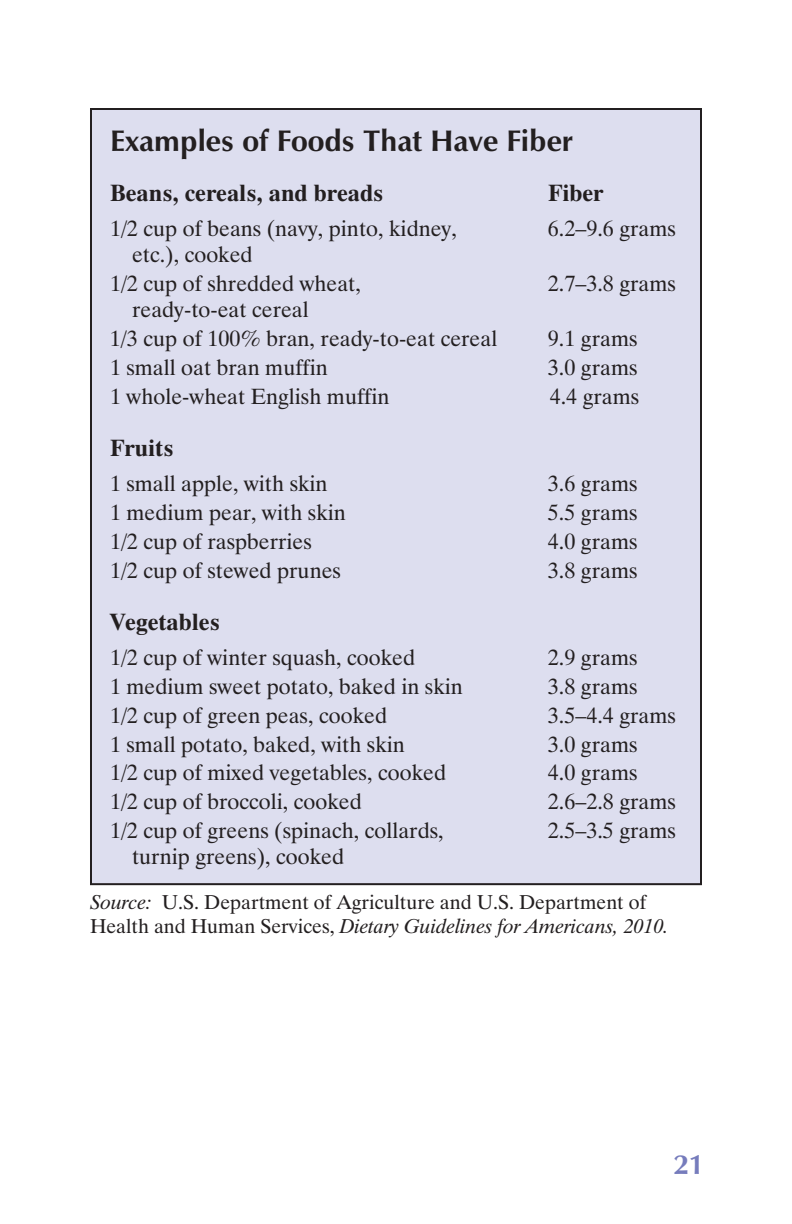
<style>
.page{position:relative;width:792px;height:1224px;background:#fff}
.page>*{position:absolute;margin:0;border:0;box-sizing:border-box;transform-origin:0 0}
.t1{font:700 30px "Zapf Humanist 601 BT";color:#231f20}
.t2{font:700 28px "Zapf Humanist 601 BT";color:#767cbc}
.t3{font:700 24px "Dutch 801 BT";color:#231f20}
.t4{font:22px "Dutch 801 BT";color:#231f20}
.t5{font:20px/24px "Dutch 801 BT";color:#231f20}
.s1{font-style:italic}
</style>
<div class="page">
<div style="left:91px;top:109px;width:610px;height:775px;background:#dddeef"></div>
<h3 class="t1" style="left:110px;top:122px;width:465px">Examples of Foods That Have Fiber</h3>
<p class="t3" style="left:110px;top:179px;width:275px">Beans, cereals, and breads</p>
<p class="t3" style="left:548px;top:179px;width:57px">Fiber</p>
<p class="t4" style="left:110px;top:215px;width:348px">1/2 cup of beans (navy, pinto, kidney,</p>
<p class="t4" style="left:548px;top:215px;width:129px">6.2–9.6 grams</p>
<p class="t4" style="left:132px;top:241px;width:122px">etc.), cooked</p>
<p class="t4" style="left:110px;top:270px;width:252px">1/2 cup of shredded wheat,</p>
<p class="t4" style="left:548px;top:270px;width:129px">2.7–3.8 grams</p>
<p class="t4" style="left:132px;top:296px;width:178px">ready-to-eat cereal</p>
<p class="t4" style="left:110px;top:325px;width:389px">1/3 cup of 100% bran, ready-to-eat cereal</p>
<p class="t4" style="left:548px;top:325px;width:91px">9.1 grams</p>
<p class="t4" style="left:110px;top:353px;width:219px">1 small oat bran muffin</p>
<p class="t4" style="left:548px;top:353px;width:91px">3.0 grams</p>
<p class="t4" style="left:110px;top:382px;width:281px">1 whole-wheat English muffin</p>
<p class="t4" style="left:550px;top:382px;width:91px">4.4 grams</p>
<p class="t3" style="left:110px;top:434px;width:65px">Fruits</p>
<p class="t4" style="left:110px;top:470px;width:219px">1 small apple, with skin</p>
<p class="t4" style="left:548px;top:470px;width:91px">3.6 grams</p>
<p class="t4" style="left:110px;top:499px;width:237px">1 medium pear, with skin</p>
<p class="t4" style="left:548px;top:499px;width:91px">5.5 grams</p>
<p class="t4" style="left:110px;top:527px;width:203px">1/2 cup of raspberries</p>
<p class="t4" style="left:548px;top:527px;width:91px">4.0 grams</p>
<p class="t4" style="left:110px;top:556px;width:233px">1/2 cup of stewed prunes</p>
<p class="t4" style="left:548px;top:556px;width:91px">3.8 grams</p>
<p class="t3" style="left:110px;top:608px;width:111px">Vegetables</p>
<p class="t4" style="left:110px;top:644px;width:307px">1/2 cup of winter squash, cooked</p>
<p class="t4" style="left:548px;top:644px;width:91px">2.9 grams</p>
<p class="t4" style="left:110px;top:673px;width:354px">1 medium sweet potato, baked in skin</p>
<p class="t4" style="left:548px;top:673px;width:91px">3.8 grams</p>
<p class="t4" style="left:110px;top:702px;width:279px">1/2 cup of green peas, cooked</p>
<p class="t4" style="left:548px;top:702px;width:129px">3.5–4.4 grams</p>
<p class="t4" style="left:110px;top:730px;width:296px">1 small potato, baked, with skin</p>
<p class="t4" style="left:548px;top:730px;width:91px">3.0 grams</p>
<p class="t4" style="left:110px;top:759px;width:338px">1/2 cup of mixed vegetables, cooked</p>
<p class="t4" style="left:548px;top:759px;width:91px">4.0 grams</p>
<p class="t4" style="left:110px;top:788px;width:253px">1/2 cup of broccoli, cooked</p>
<p class="t4" style="left:548px;top:788px;width:129px">2.6–2.8 grams</p>
<p class="t4" style="left:110px;top:817px;width:335px">1/2 cup of greens (spinach, collards,</p>
<p class="t4" style="left:548px;top:817px;width:129px">2.5–3.5 grams</p>
<p class="t4" style="left:132px;top:843px;width:214px">turnip greens), cooked</p>
<p class="t5" style="left:90px;top:890px;width:580px"><span class="s1">Source:</span> U.S. Department of Agriculture and U.S. Department of<br>Health and Human Services, <span class="s1">Dietary Guidelines for Americans, 2010.</span></p>
<p class="t2" style="left:674px;top:1147px;width:32px">21</p>
</div>
